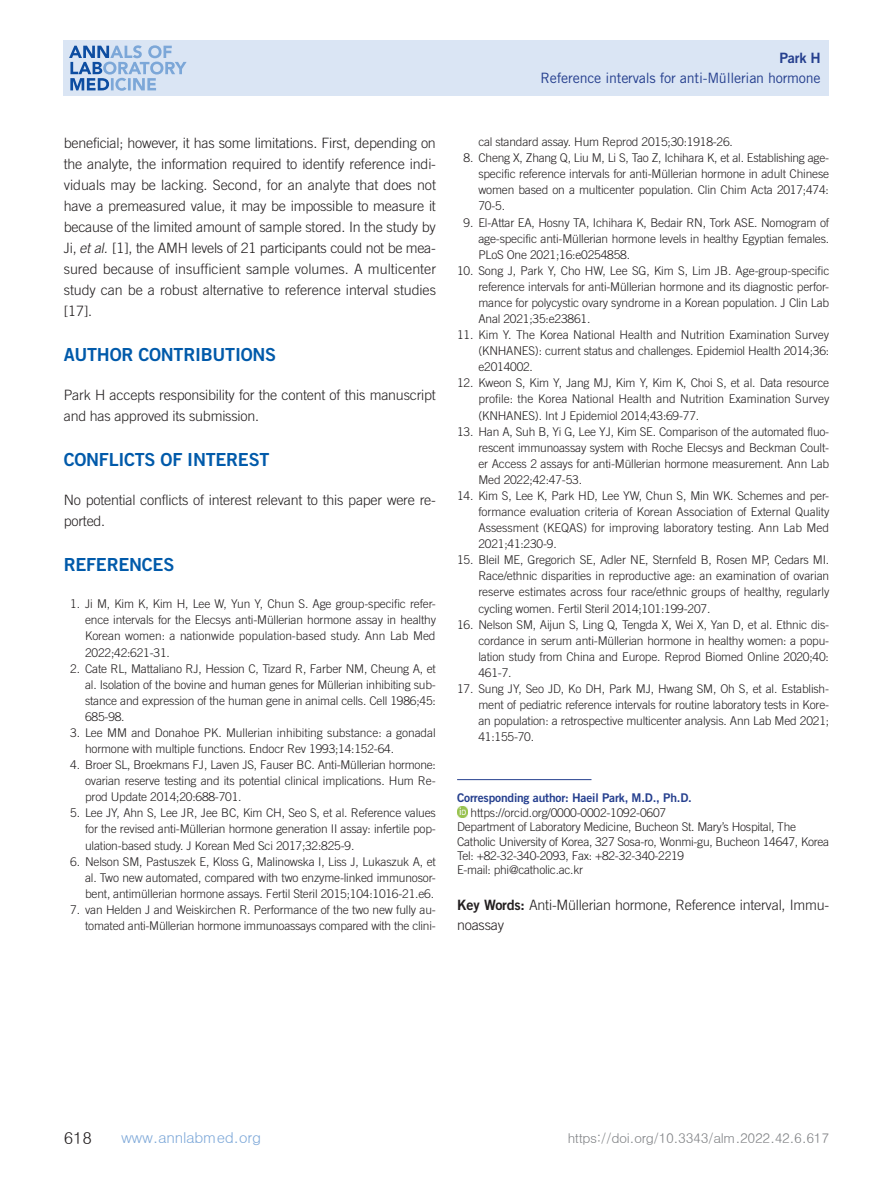
<style>
.page{position:relative;width:893px;height:1191px;background:#fff}
.page>*{position:absolute;margin:0;border:0;box-sizing:border-box;transform-origin:0 0}
.본문대제목{font:18px "Trade Gothic LT Std Bd 2";letter-spacing:-.015em;color:#015aaa}
.URL{font:16.5px "Dotum";color:#231f20}
.URL-2{font:15px "Dotum";letter-spacing:-.02em;color:#7ca7d8}
.본문{font:300 14.25px/21px "Trade Gothic LT Std";letter-spacing:-.005em;color:#231f20;text-align:justify}
.본문_0{font:300 14.25px/21px "Trade Gothic LT Std";letter-spacing:-.015em;color:#231f20}
.초록{font:300 14.25px/19.5px "Trade Gothic LT Std";letter-spacing:-.015em;color:#231f20}
.하시라제목{font:14.25px "Trade Gothic LT Std";letter-spacing:-.015em;color:#253f8e}
.하시라이름{font:14.25px "Trade Gothic LT Std Bd 2";color:#253f8e}
.t1{font:13.5px "Dotum";letter-spacing:-.03em;color:#808285}
.참고문헌_1{font:300 12px/16px "Trade Gothic LT Std";letter-spacing:-.015em;color:#231f20;text-align:justify}
.참고문헌_2{font:300 12px/16px "Trade Gothic LT Std";letter-spacing:-.015em;color:#231f20;text-align:justify}
.교신저자{font:300 12px/14.4px "Trade Gothic LT Std";letter-spacing:-.02em;color:#231f20}
.교신저자-2{font:12px "Trade Gothic LT Std Bd 2";letter-spacing:-.015em;color:#253f8e}
.s1{font-style:italic}
.s2{font-family:"Trade Gothic LT Std Bd 2";font-weight:400}
</style>
<div class="page">
<div style="left:64px;top:40px;width:765px;height:56px;background:#dae5f4"></div>
<svg style="left:69px;top:45px;width:118px;height:46px"></svg>
<hr style="left:457px;top:779px;width:134px;height:1px;background:#253f8e">
<svg style="left:457px;top:806px;width:11px;height:11px"></svg>
<p class="하시라이름" style="left:779px;top:49px;width:43px">Park H</p>
<p class="하시라제목" style="left:541px;top:69px;width:282px">Reference intervals for anti-Müllerian hormone</p>
<p class="본문" style="left:64px;top:132px;width:374px">beneficial; however, it has some limitations. First, depending on the analyte, the information required to identify reference indi&shy;viduals may be lacking. Second, for an analyte that does not have a premeasured value, it may be impossible to measure it because of the limited amount of sample stored. In the study by Ji, <span class="s1">etal.</span> [1], the AMH levels of 21 participants could not be mea&shy;sured because of insufficient sample volumes. A multicenter study can be a robust alternative to reference interval studies [17].</p>
<p class="본문대제목" style="left:64px;top:343px;width:214px">AUTHOR CONTRIBUTIONS</p>
<p class="본문_0" style="left:64px;top:384px;width:374px">Park H accepts responsibility for the content of this manuscript and has approved its submission.</p>
<p class="본문대제목" style="left:64px;top:448px;width:207px">CONFLICTS OF INTEREST</p>
<p class="본문_0" style="left:64px;top:489px;width:374px">No potential conflicts of interest relevant to this paper were re&shy;ported.</p>
<p class="본문대제목" style="left:64px;top:553px;width:112px">REFERENCES</p>
<p class="참고문헌_1" style="left:85px;top:596px;width:352px;text-indent:-15px">1. Ji M, Kim K, Kim H, Lee W, Yun Y, Chun S. Age group-specific refer&shy;ence intervals for the Elecsys anti-Müllerian hormone assay in healthy Korean women: a nationwide population-based study. Ann Lab Med 2022;42:621-31.</p>
<p class="참고문헌_1" style="left:85px;top:660px;width:352px;text-indent:-15px">2. Cate RL, Mattaliano RJ, Hession C, Tizard R, Farber NM, Cheung A, et al. Isolation of the bovine and human genes for Müllerian inhibiting sub&shy;stance and expression of the human gene in animal cells. Cell 1986;45:<br>685-98.</p>
<p class="참고문헌_1" style="left:85px;top:724px;width:352px;text-indent:-15px">3. Lee MM and Donahoe PK. Mullerian inhibiting substance: a gonadal hormone with multiple functions. Endocr Rev 1993;14:152-64.</p>
<p class="참고문헌_1" style="left:85px;top:756px;width:352px;text-indent:-15px">4. Broer SL, Broekmans FJ, Laven JS, Fauser BC. Anti-Müllerian hormone: ovarian reserve testing and its potential clinical implications. Hum Re&shy;prod Update 2014;20:688-701.</p>
<p class="참고문헌_1" style="left:85px;top:805px;width:352px;text-indent:-15px">5. Lee JY, Ahn S, Lee JR, Jee BC, Kim CH, Seo S, et al. Reference values for the revised anti-Müllerian hormone generation II assay: infertile pop&shy;ulation-based study. J Korean Med Sci 2017;32:825-9.</p>
<p class="참고문헌_1" style="left:85px;top:853px;width:352px;text-indent:-15px">6. Nelson SM, Pastuszek E, Kloss G, Malinowska I, Liss J, Lukaszuk A, et al. Two new automated, compared with two enzyme-linked immunosor&shy;bent, antimüllerian hormone assays. Fertil Steril 2015;104:1016-21.e6.</p>
<p class="참고문헌_1" style="left:70px;top:901px;width:367px;text-align:right">7. van Helden J and Weiskirchen R. Performance of the two new fully au&shy;tomated anti-Müllerian hormone immunoassays compared with the clini-</p>
<p class="참고문헌_1" style="left:478px;top:134px;width:256px">cal standard assay. Hum Reprod 2015;30:1918-26.</p>
<p class="참고문헌_1" style="left:478px;top:150px;width:352px;text-indent:-15px">8. Cheng X, Zhang Q, Liu M, Li S, Tao Z, Ichihara K, et al. Establishing age&shy;specific reference intervals for anti-Müllerian hormone in adult Chinese women based on a multicenter population. Clin Chim Acta 2017;474:<br>70-5.</p>
<p class="참고문헌_1" style="left:478px;top:214px;width:352px;text-indent:-15px">9. El-Attar EA, Hosny TA, Ichihara K, Bedair RN, Tork ASE. Nomogram of age-specific anti-Müllerian hormone levels in healthy Egyptian females.<br>PLoS One 2021;16:e0254858.</p>
<p class="참고문헌_2" style="left:478px;top:262px;width:352px;text-indent:-21px">10. Song J, Park Y, Cho HW, Lee SG, Kim S, Lim JB. Age-group-specific reference intervals for anti-Müllerian hormone and its diagnostic perfor&shy;mance for polycystic ovary syndrome in a Korean population. J Clin Lab Anal 2021;35:e23861.</p>
<p class="참고문헌_2" style="left:478px;top:327px;width:352px;text-indent:-21px">11. Kim Y. The Korea National Health and Nutrition Examination Survey (KNHANES): current status and challenges. Epidemiol Health 2014;36: e2014002.</p>
<p class="참고문헌_2" style="left:478px;top:375px;width:352px;text-indent:-21px">12. Kweon S, Kim Y, Jang MJ, Kim Y, Kim K, Choi S, et al. Data resource profile: the Korea National Health and Nutrition Examination Survey (KNHANES). Int J Epidemiol 2014;43:69-77.</p>
<p class="참고문헌_2" style="left:478px;top:423px;width:352px;text-indent:-21px">13. Han A, Suh B, Yi G, Lee YJ, Kim SE. Comparison of the automated fluo&shy;rescent immunoassay system with Roche Elecsys and Beckman Coult&shy;er Access 2 assays for anti-Müllerian hormone measurement. Ann Lab Med 2022;42:47-53.</p>
<p class="참고문헌_2" style="left:478px;top:487px;width:352px;text-indent:-21px">14. Kim S, Lee K, Park HD, Lee YW, Chun S, Min WK. Schemes and per&shy;formance evaluation criteria of Korean Association of External Quality Assessment (KEQAS) for improving laboratory testing. Ann Lab Med 2021;41:230-9.</p>
<p class="참고문헌_2" style="left:478px;top:552px;width:352px;text-indent:-21px">15. Bleil ME, Gregorich SE, Adler NE, Sternfeld B, Rosen MP, Cedars MI.<br>Race/ethnic disparities in reproductive age: an examination of ovarian reserve estimates across four race/ethnic groups of healthy, regularly cycling women. Fertil Steril 2014;101:199-207.</p>
<p class="참고문헌_2" style="left:478px;top:616px;width:352px;text-indent:-21px">16. Nelson SM, Aijun S, Ling Q, Tengda X, Wei X, Yan D, et al. Ethnic dis&shy;cordance in serum anti-Müllerian hormone in healthy women: a popu&shy;lation study from China and Europe. Reprod Biomed Online 2020;40:<br>461-7.</p>
<p class="참고문헌_2" style="left:478px;top:680px;width:352px;text-indent:-21px">17. Sung JY, Seo JD, Ko DH, Park MJ, Hwang SM, Oh S, et al. Establish&shy;ment of pediatric reference intervals for routine laboratory tests in Kore&shy;an population: a retrospective multicenter analysis. Ann Lab Med 2021; 41:155-70.</p>
<p class="교신저자-2" style="left:457px;top:790px;width:236px">Corresponding author: Haeil Park, M.D., Ph.D.</p>
<p class="교신저자" style="left:471px;top:805px;width:197px">https://orcid.org/0000-0002-1092-0607</p>
<p class="교신저자" style="left:457px;top:819px;width:374px">Department of Laboratory Medicine, Bucheon St. Mary’s Hospital, The<br>Catholic University of Korea, 327 Sosa-ro, Wonmi-gu, Bucheon 14647, Korea</p>
<p class="교신저자" style="left:457px;top:848px;width:229px">Tel: +82-32-340-2093, Fax: +82-32-340-2219</p>
<p class="교신저자" style="left:457px;top:862px;width:127px">E-mail: phi@catholic.ac.kr</p>
<p class="초록" style="left:457px;top:895px;width:374px"><span class="s2">Key Words:</span> Anti-Müllerian hormone, Reference interval, Immu&shy;noassay</p>
<p class="URL" style="left:64px;top:1129px;width:30px">618</p>
<p class="URL-2" style="left:121px;top:1130px;width:142px">www.annlabmed.org</p>
<p class="t1" style="left:568px;top:1131px;width:263px">https://doi.org/10.3343/alm.2022.42.6.617</p>
</div>
